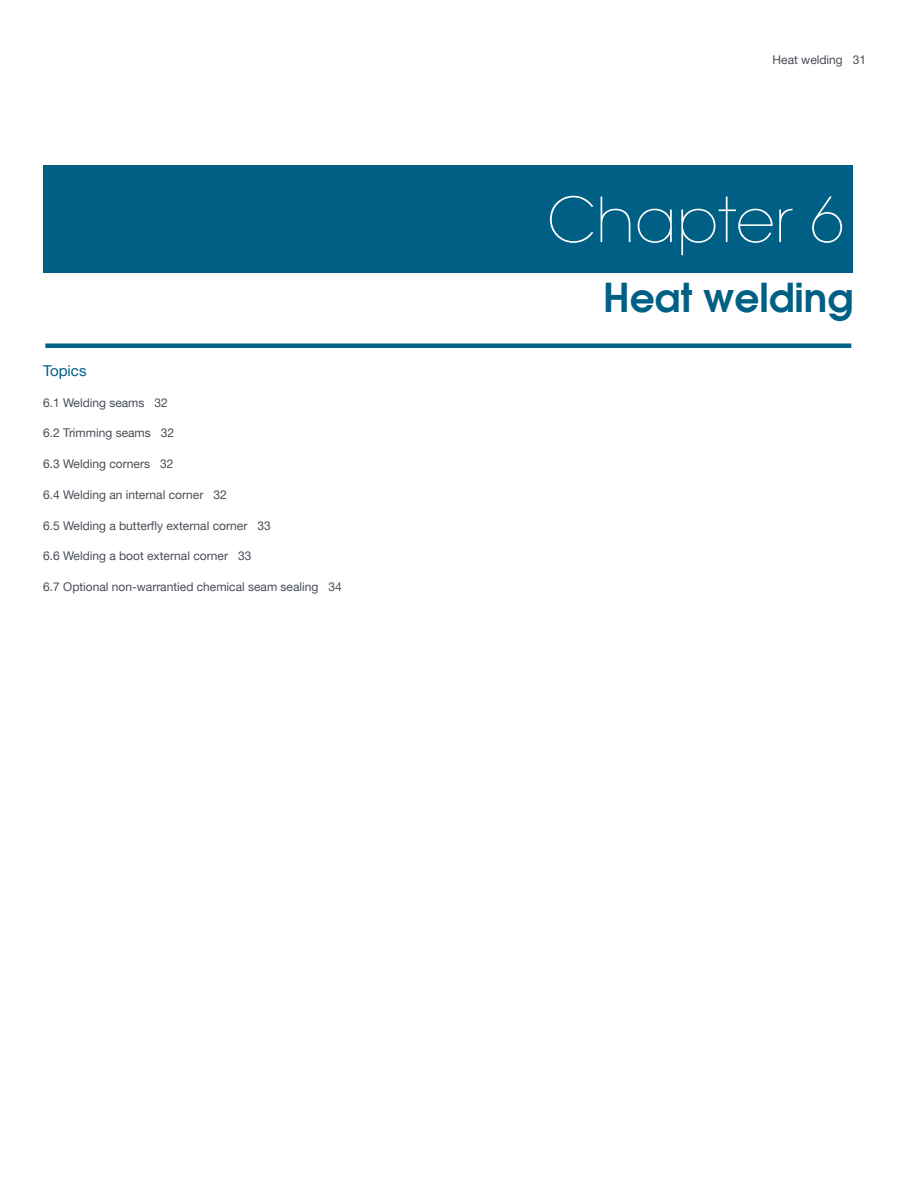
<style>
.page{position:relative;width:918px;height:1188px;background:#fff}
.page>*{position:absolute;margin:0;border:0;box-sizing:border-box;transform-origin:0 0}
.t1{font:200 61.5px "Avant Garde";color:#fff}
.t2{font:600 39px "Avant Garde";color:#005f84}
.t3{font:15px "Helvetica Neue LT Pro";color:#005f84}
.t4{font:12px "Helvetica Neue LT Pro";color:#474c55}
</style>
<div class="page">
<div style="left:45px;top:343px;width:806px;height:5px;background:#005f84"></div>
<div style="left:43px;top:165px;width:810px;height:107px;background:#005f84"></div>
<p class="t3" style="left:43px;top:361px;width:45px">Topics</p>
<p class="t4" style="left:43px;top:395px;width:126px">6.1 Welding seams 32</p>
<p class="t4" style="left:43px;top:426px;width:132px">6.2 Trimming seams 32</p>
<p class="t4" style="left:43px;top:456px;width:132px">6.3 Welding corners 32</p>
<p class="t4" style="left:43px;top:487px;width:185px">6.4 Welding an internal corner 32</p>
<p class="t4" style="left:43px;top:518px;width:229px">6.5 Welding a butterfly external corner 33</p>
<p class="t4" style="left:43px;top:549px;width:210px">6.6 Welding a boot external corner 33</p>
<p class="t4" style="left:43px;top:579px;width:300px">6.7 Optional non-warrantied chemical seam sealing 34</p>
<p class="t4" style="left:773px;top:52px;width:95px">Heat welding 31</p>
<h1 class="t1" style="left:547px;top:184px;width:298px">Chapter 6</h1>
<h2 class="t2" style="left:603px;top:272px;width:251px">Heat welding</h2>
</div>
